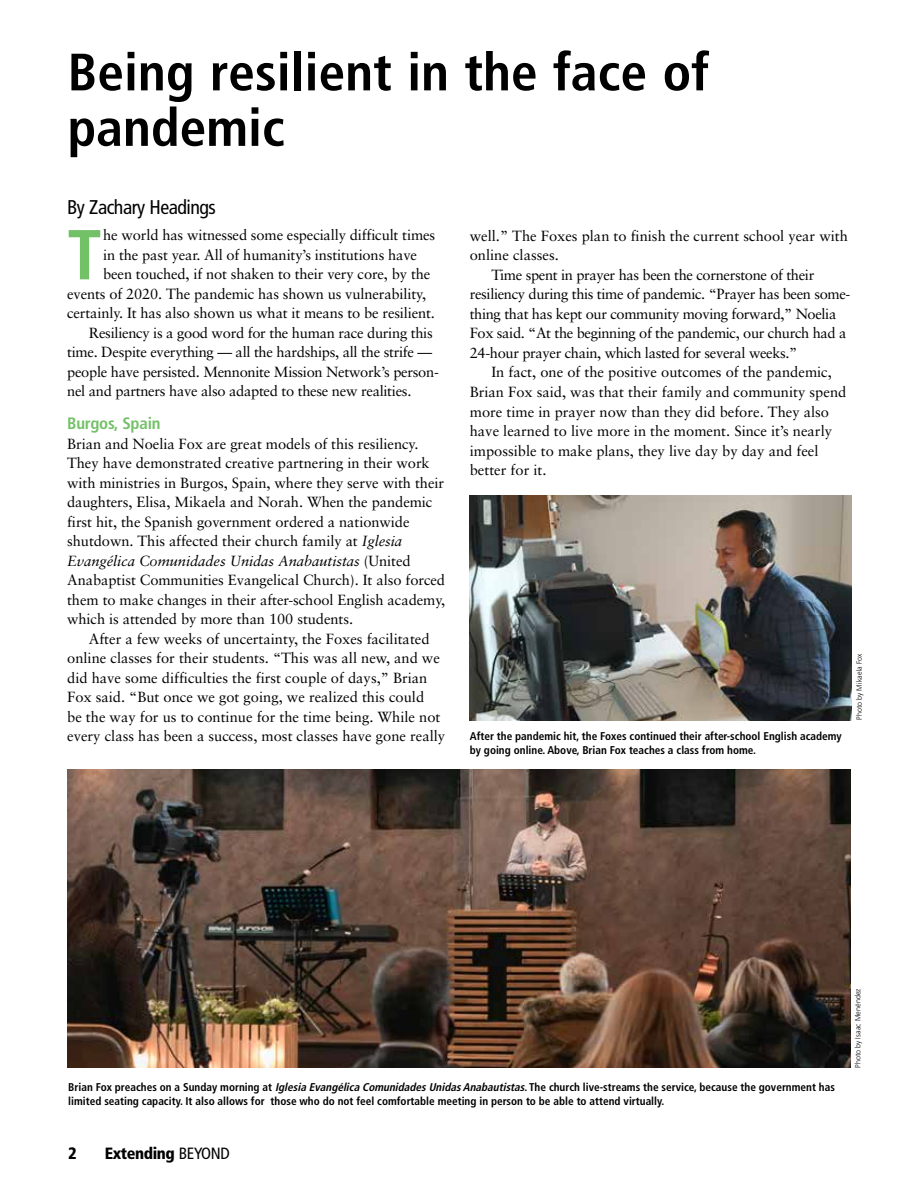
<style>
.page{position:relative;width:918px;height:1188px;background:#fff}
.page>*{position:absolute;margin:0;border:0;box-sizing:border-box;transform-origin:0 0}
.t1{font:700 condensed 70.5px "Frutiger";color:#73c167}
.t2{font:700 condensed 52.5px/55.5px "Frutiger";color:#000}
.t3{font:condensed 19.8px "Frutiger";letter-spacing:-.025em;color:#000}
.t4{font:700 condensed 16.5px "Frutiger";letter-spacing:-.01em;color:#73c167}
.t5{font:900 condensed 16.5px "Frutiger";color:#000}
.t6{font:900 condensed 16.35px "Frutiger";letter-spacing:-.025em;color:#000}
.t7{font:14.7px/19.5px "Sabon";letter-spacing:-.005em;color:#000}
.t8{font:14.7px "Sabon";letter-spacing:-.025em;color:#000}
.t9{font:700 condensed 11.25px/14.2px "Frutiger";color:#000}
.t10{font:300 7.5px "Frutiger";letter-spacing:.015em;color:#000;scale:.95 1}
.s1{font-style:italic}
.s2{font-weight:400}
</style>
<div class="page">
<img style="left:68px;top:770px;width:782px;height:297px">
<img style="left:470px;top:496px;width:382px;height:224px">
<h2 class="t2" style="left:68px;top:45px;width:643px">Being resilient in the face of pandemic</h2>
<h3 class="t3" style="left:67px;top:196px;width:150px">By Zachary Headings</h3>
<h1 class="t1" style="left:67px;top:213px;width:36px">T</h1>
<p class="t7" style="left:103px;top:225px;width:333px">he world has witnessed some especially difficult times</p>
<p class="t7" style="left:103px;top:245px;width:315px">in the past year. All of humanity’s institutions have</p>
<p class="t7" style="left:103px;top:264px;width:329px">been touched, if not shaken to their very core, by the</p>
<p class="t7" style="left:67px;top:284px;width:360px">events of 2020. The pandemic has shown us vulnerability,</p>
<p class="t7" style="left:67px;top:303px;width:369px">certainly. It has also shown us what it means to be resilient.</p>
<p class="t7" style="left:89px;top:323px;width:346px">Resiliency is a good word for the human race during this</p>
<p class="t7" style="left:67px;top:342px;width:367px">time. Despite everything — all the hardships, all the strife —</p>
<p class="t7" style="left:67px;top:362px;width:373px">people have persisted. Mennonite Mission Network’s person-</p>
<p class="t7" style="left:67px;top:381px;width:346px">nel and partners have also adapted to these new realities.</p>
<p class="t4" style="left:67px;top:414px;width:95px">Burgos, Spain</p>
<p class="t7" style="left:67px;top:434px;width:380px">Brian and Noelia Fox are great models of this resiliency.<br>They have demonstrated creative partnering in their work with ministries in Burgos, Spain, where they serve with their daughters, Elisa, Mikaela and Norah. When the pandemic first hit, the Spanish government ordered a nationwide shutdown. This affected their church family at <span class="s1">Iglesia Evangélica Comunidades Unidas Anabautistas</span> (United Anabaptist Communities Evangelical Church). It also forced them to make changes in their after-school English academy, which is attended by more than 100 students.</p>
<p class="t7" style="left:67px;top:629px;width:380px;text-indent:22px">After a few weeks of uncertainty, the Foxes facilitated online classes for their students. “This was all new, and we did have some difficulties the first couple of days,” Brian Fox said. “But once we got going, we realized this could<br>be the way for us to continue for the time being. While not every class has been a success, most classes have gone really</p>
<p class="t7" style="left:470px;top:226px;width:380px">well.” The Foxes plan to finish the current school year with</p>
<p class="t7" style="left:470px;top:245px;width:91px">online classes.</p>
<p class="t8" style="left:491px;top:266px;width:325px">Time spent in prayer has been the cornerstone of their</p>
<p class="t8" style="left:470px;top:286px;width:382px">resiliency during this time of pandemic. “Prayer has been some-</p>
<p class="t8" style="left:470px;top:305px;width:368px">thing that has kept our community moving forward,” Noelia</p>
<p class="t8" style="left:470px;top:325px;width:378px">Fox said. “At the beginning of the pandemic, our church had a</p>
<p class="t8" style="left:470px;top:344px;width:329px">24-hour prayer chain, which lasted for several weeks.”</p>
<p class="t7" style="left:491px;top:362px;width:342px">In fact, one of the positive outcomes of the pandemic,</p>
<p class="t7" style="left:470px;top:382px;width:378px">Brian Fox said, was that their family and community spend</p>
<p class="t7" style="left:470px;top:401px;width:361px">more time in prayer now than they did before. They also</p>
<p class="t7" style="left:470px;top:421px;width:364px">have learned to live more in the moment. Since it’s nearly</p>
<p class="t7" style="left:470px;top:441px;width:350px">impossible to make plans, they live day by day and feel</p>
<p class="t7" style="left:470px;top:460px;width:78px">better for it.</p>
<p class="t9" style="left:470px;top:729px;width:374px">After the pandemic hit, the Foxes continued their after-school English academy by going online. Above, Brian Fox teaches a class from home.</p>
<p class="t10" style="left:855px;top:720px;width:71px;rotate:-90deg">Photo by Mikaela Fox</p>
<p class="t10" style="left:854px;top:1068px;width:85px;rotate:-90deg">Photo by Isaac Menéndez</p>
<p class="t9" style="left:68px;top:1080px;width:768px">Brian Fox preaches on a Sunday morning at <span class="s1">Iglesia Evangélica ComunidadesUnidasAnabautistas</span>. The church live-streams the service, because the government has limited seating capacity. It also allows for those who do not feel comfortable meeting in person to be able to attend virtually.</p>
<p class="t5" style="left:68px;top:1143px;width:10px">2</p>
<p class="t6" style="left:105px;top:1144px;width:126px">Extending <span class="s2">BEYOND</span></p>
</div>
